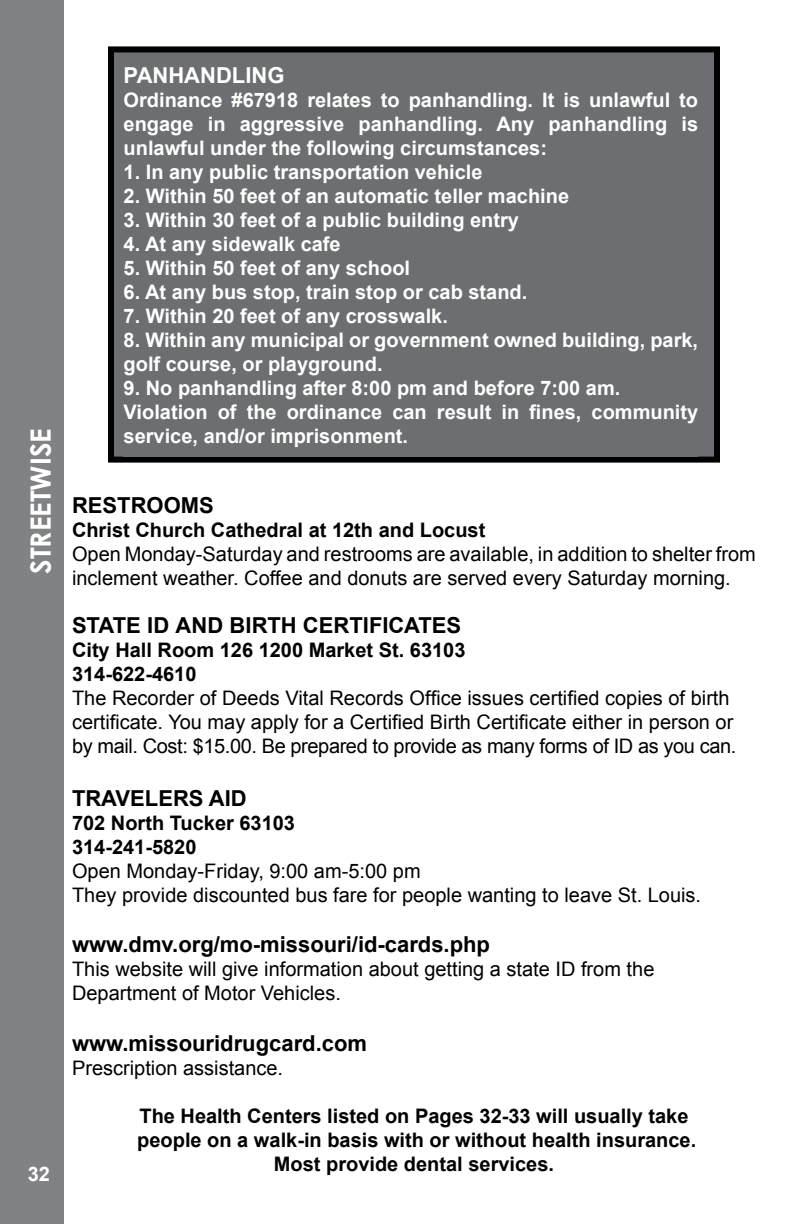
<style>
.page{position:relative;width:792px;height:1224px;background:#fff}
.page>*{position:absolute;margin:0;border:0;box-sizing:border-box;transform-origin:0 0}
.t1{font:700 28px "Century Gothic";color:#fff}
.t2{font:700 22px "Arial";color:#000}
.t3{font:700 22px "Arial";color:#fff}
.t4{font:700 20px/24px "Arial";color:#fff}
.t5{font:20px/24px "Arial";color:#000}
.t6{font:700 20px/24px "Arial";color:#000}
</style>
<div class="page">
<div style="left:0;top:0;width:63px;height:1224px;background:#808285"></div>
<div style="left:111px;top:49px;width:606px;height:411px;background:#6d6e71"></div>
<div style="left:108px;top:46px;width:612px;height:417px;border:6px solid #000"></div>
<div style="left:124px;top:67px;width:574px;height:390px;background:#6d6e71"></div>
<h1 class="t1" style="left:23px;top:574px;width:147px;rotate:-90deg">STREETWISE</h1>
<p class="t4" style="left:28px;top:1162px;width:24px">32</p>
<p class="t3" style="left:124px;top:61px;width:162px">PANHANDLING</p>
<p class="t4" style="left:124px;top:89px;width:576px;text-align:justify">Ordinance #67918 relates to panhandling. It is unlawful to engage in aggressive panhandling. Any panhandling is unlawful under the following circumstances:</p>
<p class="t4" style="left:124px;top:161px;width:360px">1. In any public transportation vehicle</p>
<p class="t4" style="left:124px;top:185px;width:447px">2. Within 50 feet of an automatic teller machine</p>
<p class="t4" style="left:124px;top:209px;width:397px">3. Within 30 feet of a public building entry</p>
<p class="t4" style="left:124px;top:233px;width:219px">4. At any sidewalk cafe</p>
<p class="t4" style="left:124px;top:257px;width:288px">5. Within 50 feet of any school</p>
<p class="t4" style="left:124px;top:281px;width:405px">6. At any bus stop, train stop or cab stand.</p>
<p class="t4" style="left:124px;top:305px;width:326px">7. Within 20 feet of any crosswalk.</p>
<p class="t4" style="left:124px;top:329px;width:576px">8. Within any municipal or government owned building, park, golf course, or playground.</p>
<p class="t4" style="left:124px;top:377px;width:576px">9. No panhandling after 8:00 pm and before 7:00 am.<br>Violation of the ordinance can result in fines, community service, and/or imprisonment.</p>
<p class="t2" style="left:72px;top:491px;width:143px">RESTROOMS</p>
<p class="t6" style="left:72px;top:519px;width:415px">Christ Church Cathedral at 12th and Locust</p>
<p class="t5" style="left:72px;top:542px;width:685px">Open Monday-Saturday and restrooms are available, in addition to shelter from inclement weather. Coffee and donuts are served every Saturday morning.</p>
<p class="t2" style="left:72px;top:611px;width:120px">STATE ID and</p>
<p class="t2" style="left:229px;top:611px;width:233px">BIRTH CERTIFICATES</p>
<p class="t6" style="left:72px;top:639px;width:395px">City Hall Room 126 1200 Market St. 63103<br>314-622-4610</p>
<p class="t5" style="left:72px;top:686px;width:666px">The Recorder of Deeds Vital Records Office issues certified copies of birth certificate. You may apply for a Certified Birth Certificate either in person or by mail. Cost: $15.00. Be prepared to provide as many forms of ID as you can.</p>
<p class="t2" style="left:72px;top:783px;width:176px">TRAVELERS AID</p>
<p class="t6" style="left:72px;top:811px;width:225px">702 North Tucker 63103<br>314-241-5820</p>
<p class="t5" style="left:72px;top:859px;width:631px">Open Monday-Friday, 9:00 am-5:00 pm<br>They provide discounted bus fare for people wanting to leave St. Louis.</p>
<p class="t2" style="left:72px;top:930px;width:420px">www.dmv.org/mo-missouri/id-cards.php</p>
<p class="t5" style="left:72px;top:957px;width:584px">This website will give information about getting a state ID from the<br>Department of Motor Vehicles.</p>
<p class="t2" style="left:72px;top:1028px;width:297px">www.missouridrugcard.com</p>
<p class="t5" style="left:72px;top:1056px;width:213px">Prescription assistance.</p>
<p class="t6" style="left:137px;top:1104px;width:561px;text-align:center">The Health Centers listed on Pages 32-33 will usually take people on a walk-in basis with or without health insurance.<br>Most provide dental services.</p>
</div>
